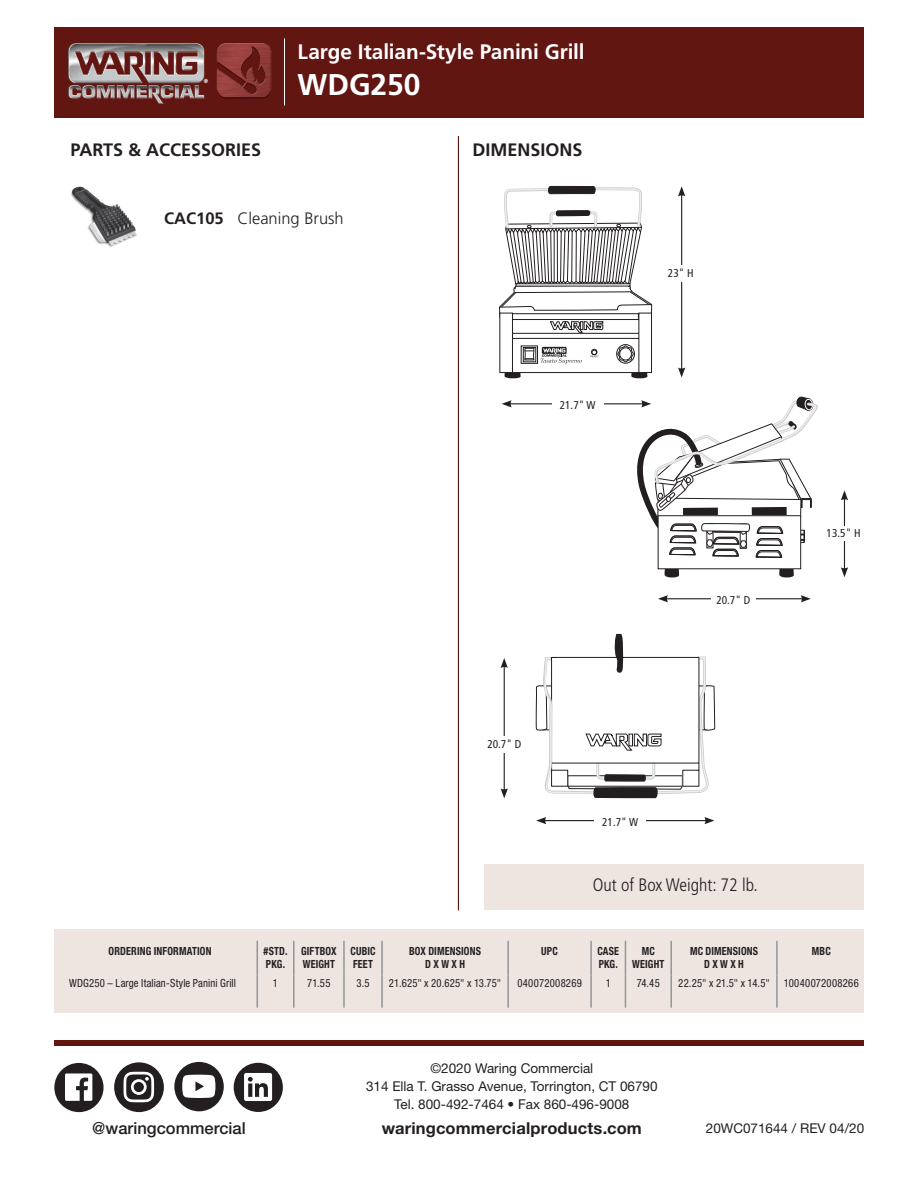
<style>
.page{position:relative;width:918px;height:1188px;background:#fff}
.page>*{position:absolute;margin:0;border:0;box-sizing:border-box;transform-origin:0 0}
.t1{font:700 30px "Frutiger LT Std";letter-spacing:-.005em;color:#fff}
.t2{font:700 21px "Frutiger LT Std";letter-spacing:-.005em;color:#fff}
.t3{font:700 18px "Frutiger LT Std";color:#231f20}
.t4{font:300 condensed 18px "Frutiger LT Std";color:#231f20}
.t5{font:700 16.5px "Helvetica Neue LT Std";letter-spacing:.01em;color:#231f20}
.t6{font:300 16.5px "Frutiger LT Std";color:#231f20}
.t7{font:500 16.5px "Helvetica Neue LT Std";color:#231f20}
.t8{font:13.5px/18px "Helvetica Neue LT Std";color:#231f20;text-align:center}
.t9{font:condensed 11.4px "Frutiger LT Std";color:#231f20}
.t10{font:condensed 11.25px "Helvetica Neue LT Std";letter-spacing:.02em;color:#231f20;scale:.95 1}
.t11{font:700 condensed 11.25px/13.4px "Helvetica Neue LT Std";letter-spacing:.015em;color:#231f20;scale:.9 1}
.s1{font-weight:700}
</style>
<div class="page">
<div style="left:54px;top:27px;width:810px;height:91px;background:#621612"></div>
<div style="left:54px;top:929px;width:810px;height:84px;background:#eee5e1"></div>
<div style="left:485px;top:864px;width:379px;height:45px;background:#eee5e1"></div>
<div style="left:54px;top:1040px;width:810px;height:5px;background:#621612"></div>
<hr style="left:458px;top:136px;width:1px;height:774px;background:#621612">
<hr style="left:257px;top:941px;width:1px;height:34px;background:#939598">
<hr style="left:293px;top:941px;width:2px;height:34px;background:#939598">
<hr style="left:343px;top:941px;width:2px;height:34px;background:#939598">
<hr style="left:381px;top:941px;width:2px;height:34px;background:#939598">
<hr style="left:507px;top:941px;width:2px;height:34px;background:#939598">
<hr style="left:590px;top:941px;width:2px;height:34px;background:#939598">
<hr style="left:625px;top:941px;width:1px;height:34px;background:#939598">
<hr style="left:670px;top:941px;width:2px;height:34px;background:#939598">
<hr style="left:257px;top:975px;width:1px;height:33px;background:#939598">
<hr style="left:293px;top:975px;width:2px;height:33px;background:#939598">
<hr style="left:343px;top:975px;width:2px;height:33px;background:#939598">
<hr style="left:381px;top:975px;width:2px;height:33px;background:#939598">
<hr style="left:507px;top:975px;width:2px;height:33px;background:#939598">
<hr style="left:590px;top:975px;width:2px;height:33px;background:#939598">
<hr style="left:625px;top:975px;width:1px;height:33px;background:#939598">
<hr style="left:670px;top:975px;width:2px;height:33px;background:#939598">
<hr style="left:776px;top:941px;width:2px;height:34px;background:#939598">
<hr style="left:776px;top:975px;width:2px;height:33px;background:#939598">
<img style="left:68px;top:43px;width:140px;height:61px">
<hr style="left:284px;top:38px;width:1px;height:67px;background:#fff">
<img style="left:216px;top:43px;width:56px;height:56px">
<img style="left:71px;top:186px;width:66px;height:61px">
<div style="left:512px;top:338px;width:128px;height:35px;border:1px solid #231f20"></div>
<div style="left:510px;top:314px;width:130px;height:20px;border:1px solid #231f20"></div>
<div style="left:500px;top:313px;width:12px;height:60px;background:#fff"></div>
<div style="left:500px;top:313px;width:13px;height:60px;border:1px solid #231f20"></div>
<div style="left:639px;top:313px;width:13px;height:60px;border:1px solid #231f20"></div>
<div style="left:616px;top:344px;width:19px;height:19px;border:1px solid #231f20;border-radius:50%"></div>
<svg style="left:617px;top:346px;width:30px;height:33px"></svg>
<div style="left:521px;top:346px;width:17px;height:18px;border:1px solid #231f20"></div>
<div style="left:523px;top:347px;width:13px;height:15px;border:1px solid #231f20"></div>
<svg style="left:504px;top:348px;width:30px;height:31px"></svg>
<svg style="left:590px;top:349px;width:9px;height:8px"></svg>
<svg style="left:499px;top:186px;width:153px;height:147px"></svg>
<svg style="left:540px;top:347px;width:42px;height:17px"></svg>
<svg style="left:535px;top:633px;width:180px;height:162px"></svg>
<div style="left:593px;top:788px;width:65px;height:10px;background:#231f20;border-radius:3px"></div>
<div style="left:593px;top:787px;width:66px;height:11px;border:1px solid #231f20;border-radius:3px"></div>
<hr style="left:681px;top:194px;width:1px;height:176px;background:#231f20">
<svg style="left:678px;top:368px;width:7px;height:10px"></svg>
<svg style="left:678px;top:186px;width:7px;height:10px"></svg>
<hr style="left:544px;top:820px;width:163px;height:1px;background:#231f20">
<svg style="left:536px;top:817px;width:10px;height:7px"></svg>
<svg style="left:704px;top:817px;width:10px;height:7px"></svg>
<hr style="left:504px;top:666px;width:1px;height:125px;background:#231f20">
<svg style="left:501px;top:788px;width:7px;height:10px"></svg>
<svg style="left:501px;top:658px;width:7px;height:10px"></svg>
<div style="left:594px;top:815px;width:52px;height:18px;background:#fff"></div>
<div style="left:476px;top:736px;width:56px;height:16px;background:#fff"></div>
<hr style="left:666px;top:598px;width:137px;height:1px;background:#231f20">
<svg style="left:658px;top:595px;width:10px;height:7px"></svg>
<svg style="left:801px;top:595px;width:10px;height:7px"></svg>
<div style="left:711px;top:592px;width:44px;height:15px;background:#fff"></div>
<hr style="left:509px;top:403px;width:135px;height:1px;background:#231f20">
<svg style="left:502px;top:400px;width:10px;height:7px"></svg>
<svg style="left:632px;top:396px;width:186px;height:182px"></svg>
<div style="left:552px;top:397px;width:52px;height:16px;background:#fff"></div>
<div style="left:656px;top:266px;width:49px;height:16px;background:#fff"></div>
<hr style="left:844px;top:498px;width:1px;height:72px;background:#231f20">
<svg style="left:841px;top:567px;width:7px;height:10px"></svg>
<svg style="left:841px;top:490px;width:7px;height:10px"></svg>
<div style="left:823px;top:526px;width:41px;height:15px;background:#fff"></div>
<div style="left:234px;top:1063px;width:49px;height:49px;background:#231f20;border-radius:50%"></div>
<svg style="left:244px;top:1073px;width:28px;height:28px"></svg>
<div style="left:174px;top:1062px;width:50px;height:49px;background:#231f20;border-radius:50%"></div>
<svg style="left:182px;top:1075px;width:33px;height:23px"></svg>
<div style="left:114px;top:1062px;width:50px;height:50px;background:#231f20;border-radius:50%"></div>
<svg style="left:124px;top:1072px;width:30px;height:30px"></svg>
<div style="left:54px;top:1063px;width:50px;height:49px;background:#231f20;border-radius:50%"></div>
<svg style="left:65px;top:1073px;width:27px;height:28px"></svg>
<h2 class="t3" style="left:71px;top:139px;width:192px">PARTS &amp; ACCESSORIES</h2>
<h1 class="t2" style="left:298px;top:40px;width:288px">Large Italian-Style Panini Grill</h1>
<h1 class="t1" style="left:298px;top:67px;width:124px">WDG250</h1>
<h2 class="t3" style="left:472px;top:140px;width:112px">DIMENSIONS</h2>
<p class="t6" style="left:164px;top:208px;width:181px"><span class="s1">CAC105</span> Cleaning Brush</p>
<p class="t9" style="left:560px;top:398px;width:37px">21.7" W</p>
<p class="t9" style="left:668px;top:267px;width:27px">23" H</p>
<p class="t9" style="left:716px;top:593px;width:35px">20.7" D</p>
<p class="t9" style="left:827px;top:527px;width:35px">13.5" H</p>
<p class="t11" style="left:109px;top:944px;width:116px">ORDERING INFORMATION</p>
<p class="t10" style="left:69px;top:976px;width:177px">WDG250 – Large Italian-Style Panini Grill</p>
<p class="t9" style="left:487px;top:737px;width:35px">20.7" D</p>
<p class="t9" style="left:602px;top:816px;width:37px">21.7" W</p>
<p class="t4" style="left:593px;top:874px;width:167px">Out of Box Weight: 72 lb.</p>
<p class="t11" style="left:264px;top:944px;width:28px">#STD.<br>PKG.</p>
<p class="t10" style="left:273px;top:976px;width:7px">1</p>
<p class="t11" style="left:301px;top:944px;width:41px">GIFTBOX<br>WEIGHT</p>
<p class="t10" style="left:307px;top:976px;width:26px">71.55</p>
<p class="t11" style="left:350px;top:944px;width:29px">CUBIC<br>FEET</p>
<p class="t10" style="left:356px;top:976px;width:15px">3.5</p>
<p class="t11" style="left:409px;top:944px;width:81px;text-align:center">BOX DIMENSIONS<br>D X W X H</p>
<p class="t10" style="left:389px;top:976px;width:120px">21.625" x 20.625" x 13.75"</p>
<p class="t11" style="left:541px;top:944px;width:20px">UPC</p>
<p class="t10" style="left:517px;top:976px;width:69px">040072008269</p>
<p class="t11" style="left:597px;top:944px;width:26px">CASE<br>PKG.</p>
<p class="t10" style="left:606px;top:976px;width:7px">1</p>
<p class="t11" style="left:632px;top:944px;width:37px;text-align:center">MC<br>WEIGHT</p>
<p class="t10" style="left:637px;top:976px;width:26px">74.45</p>
<p class="t11" style="left:690px;top:944px;width:77px;text-align:center">MC DIMENSIONS<br>D X W X H</p>
<p class="t10" style="left:678px;top:976px;width:98px">22.25" x 21.5" x 14.5"</p>
<p class="t11" style="left:812px;top:944px;width:22px">MBC</p>
<p class="t10" style="left:784px;top:976px;width:80px">10040072008266</p>
<p class="t7" style="left:92px;top:1119px;width:155px">@waringcommercial</p>
<p class="t8" style="left:366px;top:1059px;width:293px">©2020 Waring Commercial<br>314 Ella T. Grasso Avenue, Torrington, CT 06790<br>Tel. 800-492-7464 • Fax 860-496-9008</p>
<p class="t5" style="left:382px;top:1118px;width:262px">waringcommercialproducts.com</p>
<p class="t8" style="left:706px;top:1119px;width:160px">20WC071644 / REV 04/20</p>
</div>
